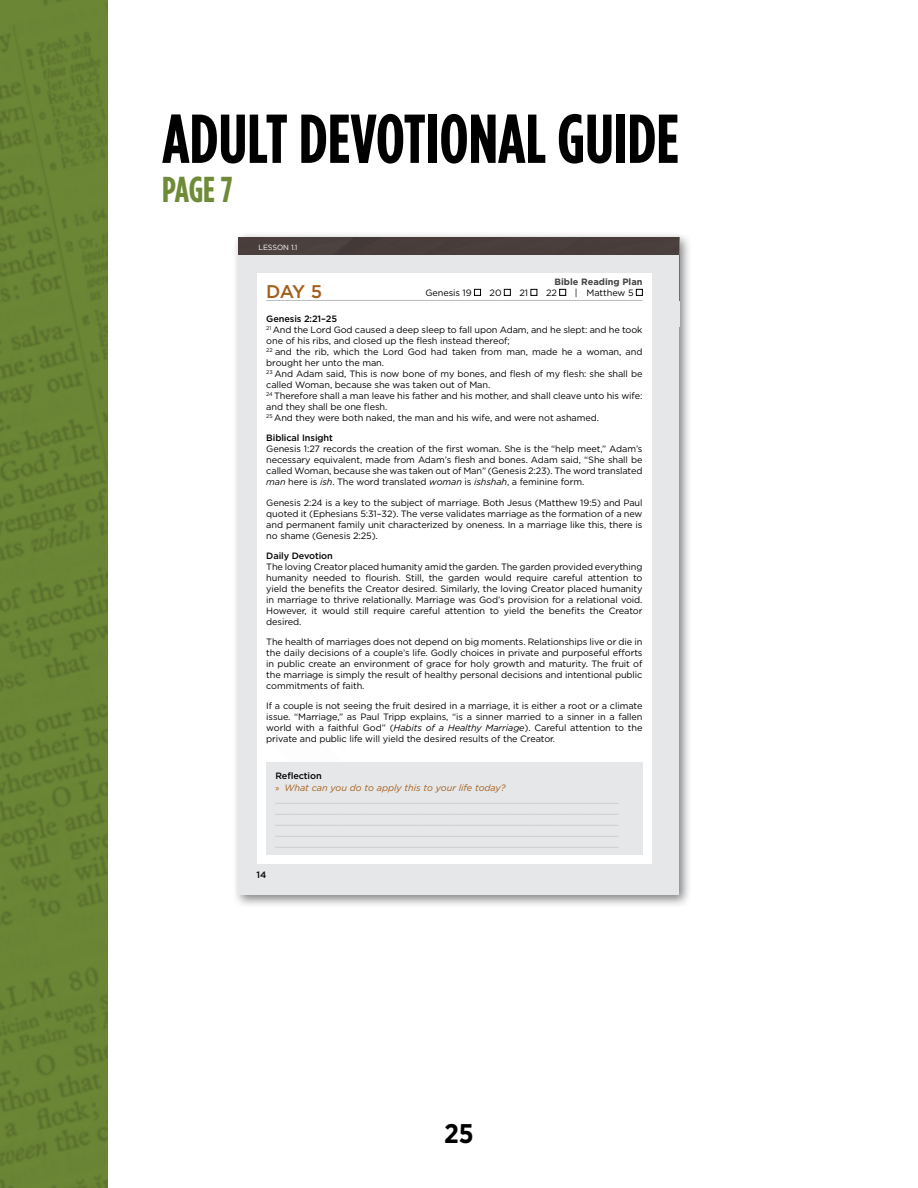
<style>
.page{position:relative;width:918px;height:1188px;background:#fff}
.page>*{position:absolute;margin:0;border:0;box-sizing:border-box;transform-origin:0 0}
.t1{font:700 69px "Gotham Condensed";color:#000}
.t2{font:700 36px "Gotham Condensed";color:#6f8b37}
.t3{font:700 27px "Gotham Narrow";color:#000}
.t4{font:500 18.3px "Gotham";color:#a35e1b}
.t5{font:9.15px/10.9px "Gotham";letter-spacing:-.01em;color:#000;text-align:justify}
.t6{font:9.15px/10.9px "Gotham";color:#bcbec0;text-align:justify;scale:.96 1}
.t7{font:italic 9.15px/12.3px "Gotham";color:#a35e1b}
.t8{font:500 9.15px "Gotham";letter-spacing:-.01em;color:#000}
.t9{font:700 9.15px "Gotham";color:#414042}
.t10{font:7.5px "Gotham";letter-spacing:-.01em;color:#fff}
.s1{font-weight:500}
.s2{font-style:italic}
.s3{font-weight:500;font-style:normal;color:#000}
.s4{font-family:"Myriad Pro";font-style:normal}
</style>
<div class="page">
<div style="left:233px;top:232px;width:459px;height:676px;background:#000;opacity:.5"></div>
<div style="left:239px;top:238px;width:440px;height:657px;background:#e6e7e8"></div>
<div style="left:257px;top:273px;width:395px;height:591px;background:#fff"></div>
<hr style="left:266px;top:300px;width:377px;height:1px;background:#bcbec0">
<div style="left:474px;top:289px;width:7px;height:7px;border:1px solid #000"></div>
<div style="left:504px;top:289px;width:6px;height:7px;border:1px solid #000"></div>
<div style="left:531px;top:289px;width:6px;height:7px;border:1px solid #000"></div>
<div style="left:560px;top:289px;width:6px;height:7px;border:1px solid #000"></div>
<div style="left:636px;top:289px;width:7px;height:7px;border:1px solid #000"></div>
<div style="left:239px;top:238px;width:440px;height:17px;background:#493e3b"></div>
<div style="left:266px;top:762px;width:377px;height:93px;background:#e6e7e8"></div>
<svg style="left:0;top:0;width:108px;height:1188px;fill:#698434"></svg>
<h1 class="t1" style="left:162px;top:98px;width:519px">ADULT DEVOTIONAL GUIDE</h1>
<h2 class="t2" style="left:162px;top:168px;width:72px">PAGE 7</h2>
<p class="t10" style="left:259px;top:242px;width:40px">LESSON 1.1</p>
<h3 class="t4" style="left:266px;top:279px;width:58px">DAY 5</h3>
<p class="t9" style="left:555px;top:275px;width:90px">Bible Reading Plan</p>
<p class="t5" style="left:425px;top:287px;width:48px">Genesis 19</p>
<p class="t5" style="left:490px;top:287px;width:13px">20</p>
<p class="t5" style="left:519px;top:287px;width:10px">21</p>
<p class="t5" style="left:546px;top:287px;width:12px">22</p>
<p class="t5" style="left:575px;top:287px;width:60px">| Matthew 5</p>
<p class="t5" style="left:266px;top:313px;width:378px;text-align:left"><span class="s1">Genesis 2:21–25<br></span><sup>21</sup> And the Lord God caused a deep sleep to fall upon Adam, and he slept: and he took one of his ribs, and closed up the flesh instead thereof;<br><sup>22</sup> and the rib, which the Lord God had taken from man, made he a woman, and brought her unto the man.<br><sup>23</sup> And Adam said, This is now bone of my bones, and flesh of my flesh: she shall be called Woman, because she was taken out of Man.<br><sup>24</sup> Therefore shall a man leave his father and his mother, and shall cleave unto his wife: and they shall be one flesh.<br><sup>25</sup> And they were both naked, the man and his wife, and were not ashamed.</p>
<p class="t8" style="left:266px;top:432px;width:68px">Biblical Insight</p>
<p class="t5" style="left:266px;top:444px;width:378px">Genesis 1:27 records the creation of the first woman. She is the “help meet,” Adam’s necessary equivalent, made from Adam’s flesh and bones. Adam said, “She shall be called Woman, because she was taken out of Man” (Genesis 2:23). The word translated <span class="s2">man</span> here is <span class="s2">ish</span>. The word translated <span class="s2">woman</span> is <span class="s2">ishshah</span>, a feminine form.</p>
<p class="t5" style="left:266px;top:497px;width:378px">Genesis 2:24 is a key to the subject of marriage. Both Jesus (Matthew 19:5) and Paul quoted it (Ephesians 5:31–32). The verse validates marriage as the formation of a new and permanent family unit characterized by oneness. In a marriage like this, there is no shame (Genesis 2:25).</p>
<p class="t8" style="left:266px;top:550px;width:68px">Daily Devotion</p>
<p class="t5" style="left:266px;top:561px;width:378px">The loving Creator placed humanity amid the garden. The garden provided everything humanity needed to flourish. Still, the garden would require careful attention to yield the benefits the Creator desired. Similarly, the loving Creator placed humanity in marriage to thrive relationally. Marriage was God’s provision for a relational void.<br>However, it would still require careful attention to yield the benefits the Creator desired.</p>
<p class="t5" style="left:266px;top:636px;width:378px">The health of marriages does not depend on big moments. Relationships live or die in the daily decisions of a couple’s life. Godly choices in private and purposeful efforts in public create an environment of grace for holy growth and maturity. The fruit of the marriage is simply the result of healthy personal decisions and intentional public commitments of faith.</p>
<p class="t5" style="left:266px;top:700px;width:378px">If a couple is not seeing the fruit desired in a marriage, it is either a root or a climate issue. “Marriage,” as Paul Tripp explains, “is a sinner married to a sinner in a fallen world with a faithful God” (<span class="s2">Habits of a Healthy Marriage</span>). Careful attention to the private and public life will yield the desired results of the Creator.</p>
<p class="t7" style="left:275px;top:769px;width:232px"><span class="s3">Reflection<br></span><span class="s4">»</span> What can you do to apply this to your life today?</p>
<p class="t6" style="left:275px;top:793px;width:359px">__________________________________________________________________ __________________________________________________________________ __________________________________________________________________ __________________________________________________________________ __________________________________________________________________</p>
<p class="t8" style="left:257px;top:869px;width:11px">14</p>
<h3 class="t3" style="left:444px;top:1116px;width:31px">25</h3>
</div>
